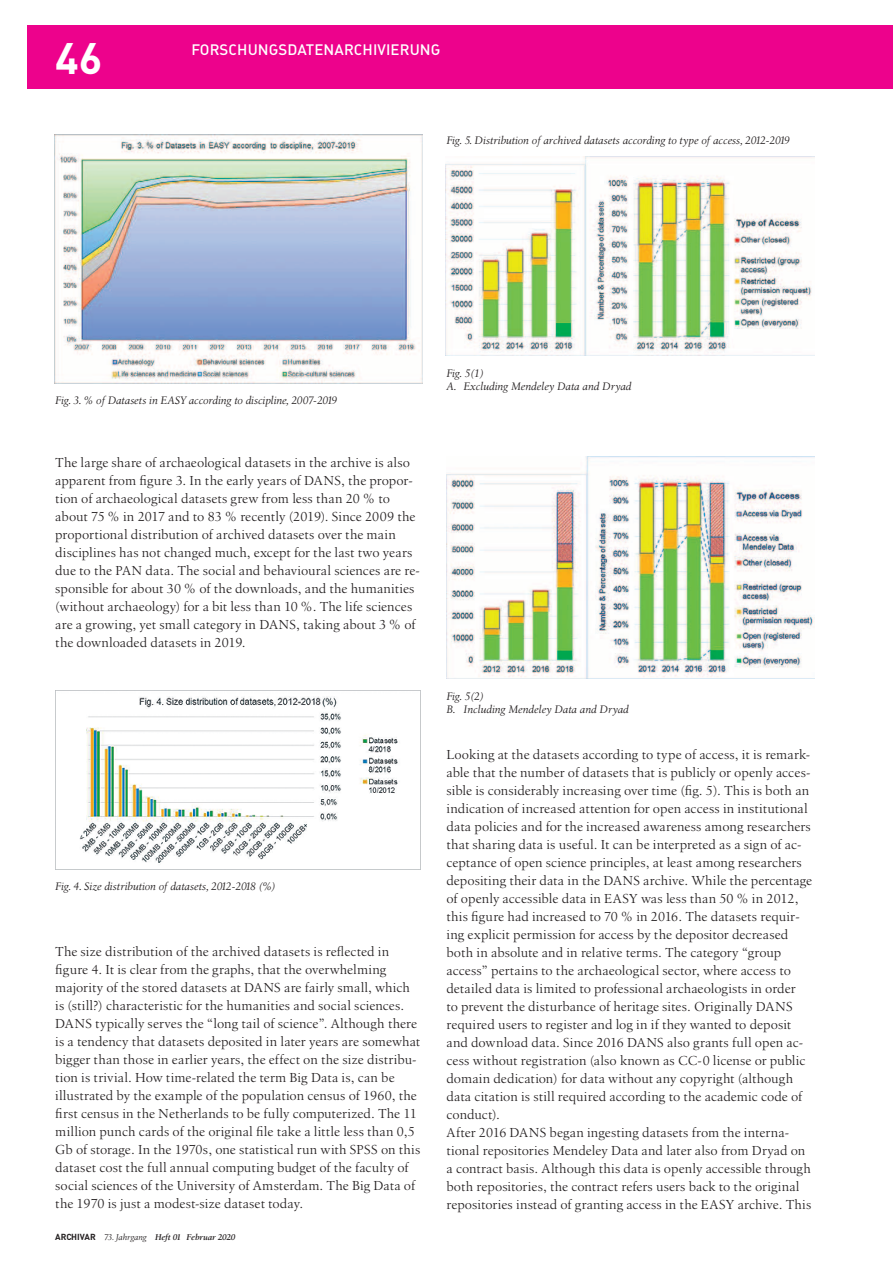
<style>
.page{position:relative;width:893px;height:1263px;background:#fff}
.page>*{position:absolute;margin:0;border:0;box-sizing:border-box;transform-origin:0 0}
.t1{font:700 43.5px "DIN";color:#fff}
.t2{font:15px "DIN Medium Alternate";letter-spacing:.005em;color:#fff}
.t3{font:13.5px/18px "Birka";letter-spacing:.01em;color:#231f20}
.t4{font:italic 11.25px/12.8px "Birka";letter-spacing:-.01em;color:#231f20}
.t5{font:italic 600 8.7px "Birka";letter-spacing:-.02em;color:#231f20}
.s1{font-family:"DIN";font-weight:700;font-style:normal}
.s2{font-weight:400}
</style>
<div class="page">
<div style="left:28px;top:25px;width:865px;height:64px;background:#ed028c"></div>
<img style="left:55px;top:134px;width:367px;height:249px">
<img style="left:55px;top:690px;width:366px;height:179px">
<img style="left:446px;top:156px;width:368px;height:200px">
<img style="left:446px;top:456px;width:369px;height:223px">
<h1 class="t1" style="left:55px;top:29px;width:49px">46</h1>
<p class="t2" style="left:191px;top:39px;width:48px">FORSCHU</p>
<p class="t2" style="left:258px;top:39px;width:86px">NGSDATENARCHI</p>
<p class="t2" style="left:378px;top:39px;width:18px">VIERU</p>
<p class="t2" style="left:420px;top:39px;width:22px">NG</p>
<p class="t2" style="left:191px;top:39px;width:150px">LITERATURBERICHTE</p>
<p class="t4" style="left:446px;top:133px;width:345px">Fig. 5. Distribution of archived datasets according to type of access, 2012-2019</p>
<p class="t4" style="left:55px;top:394px;width:284px">Fig. 3. % of Datasets in EASY according to discipline, 2007-2019</p>
<p class="t3" style="left:55px;top:454px;width:366px">The large share of archaeological datasets in the archive is also apparent from figure 3. In the early years of DANS, the propor&shy;tion of archaeological datasets grew from less than 20 % to about 75 % in 2017 and to 83 % recently (2019). Since 2009 the proportional distribution of archived datasets over the main disciplines has not changed much, except for the last two years due to the PAN data. The social and behavioural sciences are re&shy;sponsible for about 30 % of the downloads, and the humanities (without archaeology) for a bit less than 10 %. The life sciences are a growing, yet small category in DANS, taking about 3 % of the downloaded datasets in 2019.</p>
<p class="t4" style="left:55px;top:880px;width:222px">Fig. 4. Size distribution of datasets, 2012-2018 (%)</p>
<p class="t3" style="left:55px;top:943px;width:367px">The size distribution of the archived datasets is reflected in figure 4. It is clear from the graphs, that the overwhelming majority of the stored datasets at DANS are fairly small, which is (still?) characteristic for the humanities and social sciences.<br>DANS typically serves the “long tail of science”. Although there is a tendency that datasets deposited in later years are somewhat bigger than those in earlier years, the effect on the size distribu&shy;tion is trivial. How time-related the term Big Data is, can be illustrated by the example of the population census of 1960, the first census in the Netherlands to be fully computerized. The 11 million punch cards of the original file take a little less than 0,5<br>Gb of storage. In the 1970s, one statistical run with SPSS on this dataset cost the full annual computing budget of the faculty of social sciences of the University of Amsterdam. The Big Data of the 1970 is just a modest-size dataset today.</p>
<p class="t5" style="left:55px;top:1232px;width:182px"><span class="s1">ARCHIVAR</span> <span class="s2">73. Jahrgang</span> Heft 01 Februar 2020</p>
<p class="t4" style="left:446px;top:367px;width:187px">Fig. 5(1)<br>A. Excluding Mendeley Data and Dryad</p>
<p class="t4" style="left:446px;top:690px;width:184px">Fig. 5(2)<br>B. Including Mendeley Data and Dryad</p>
<p class="t3" style="left:446px;top:745px;width:367px">Looking at the datasets according to type of access, it is remark&shy;able that the number of datasets that is publicly or openly acces&shy;sible is considerably increasing over time (fig. 5). This is both an indication of increased attention for open access in institutional data policies and for the increased awareness among researchers that sharing data is useful. It can be interpreted as a sign of ac&shy;ceptance of open science principles, at least among researchers depositing their data in the DANS archive. While the percentage of openly accessible data in EASY was less than 50 % in 2012, this figure had increased to 70 % in 2016. The datasets requir&shy;ing explicit permission for access by the depositor decreased both in absolute and in relative terms. The category “group access” pertains to the archaeological sector, where access to detailed data is limited to professional archaeologists in order<br>to prevent the disturbance of heritage sites. Originally DANS required users to register and log in if they wanted to deposit and download data. Since 2016 DANS also grants full open ac&shy;cess without registration (also known as CC-0 license or public domain dedication) for data without any copyright (although data citation is still required according to the academic code of conduct).<br>After 2016 DANS began ingesting datasets from the interna&shy;tional repositories Mendeley Data and later also from Dryad on a contract basis. Although this data is openly accessible through both repositories, the contract refers users back to the original repositories instead of granting access in the EASY archive. This</p>
</div>
